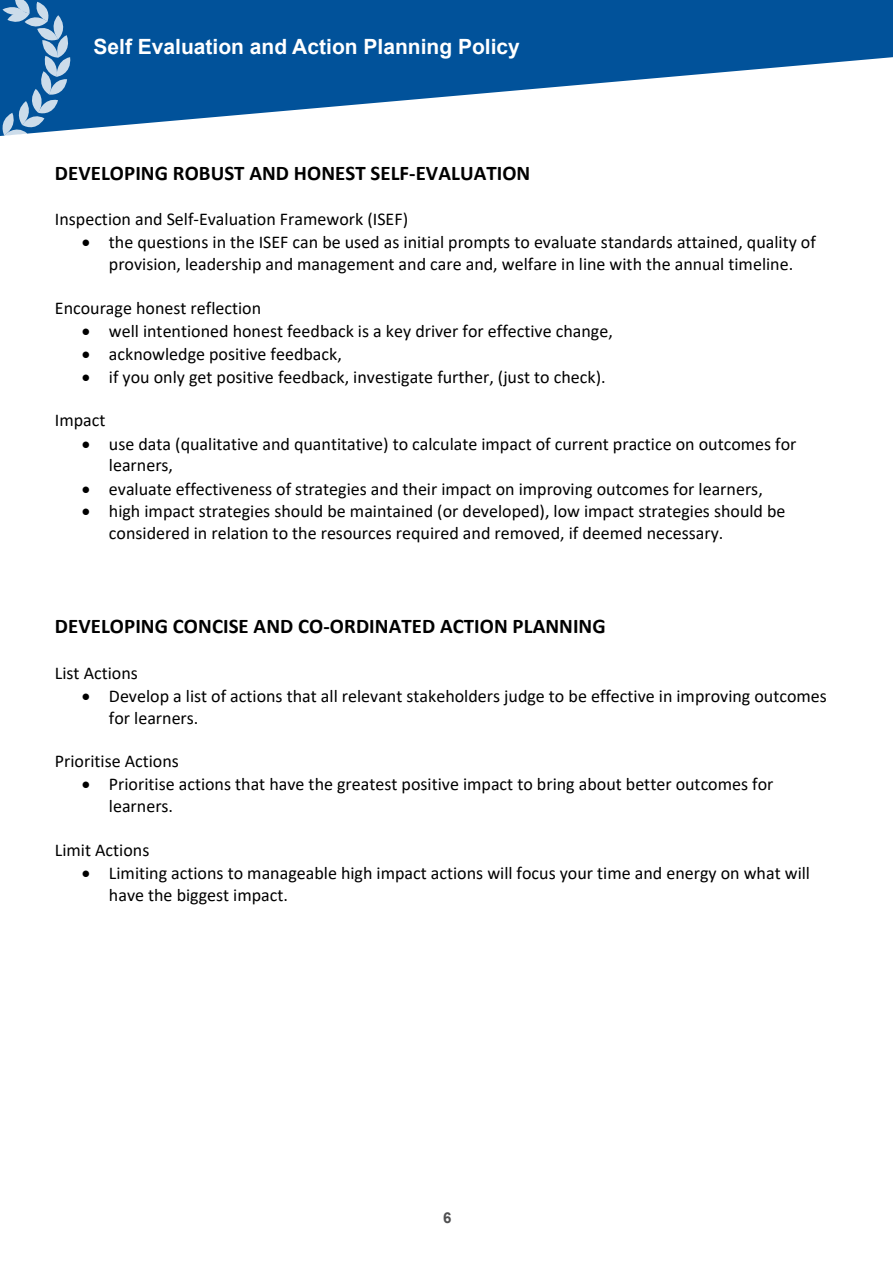
<style>
.page{position:relative;width:893px;height:1263px;background:#fff}
.page>*{position:absolute;margin:0;border:0;box-sizing:border-box;transform-origin:0 0}
.t1{font:700 21px "Arial";color:#fff}
.t2{font:700 20.85px "Calibri";letter-spacing:.005em;color:#000}
.t3{font:18px/21.9px "Calibri";color:#000}
.t4{font:700 15px "Arial";color:#505052}
</style>
<div class="page">
<svg style="left:72px;top:0;width:821px;height:130px;fill:#01529a"></svg>
<svg style="left:0;top:0;width:72px;height:136px;background:#3f7cb2"></svg>
<p class="t1" style="left:94px;top:33px;width:428px">Self Evaluation and Action Planning Policy</p>
<p class="t2" style="left:55px;top:158px;width:477px">DEVELOPING ROBUST AND HONEST SELF-EVALUATION</p>
<p class="t3" style="left:55px;top:207px;width:355px">Inspection and Self-Evaluation Framework (ISEF)</p>
<p class="t3" style="left:82px;top:230px;width:735px;text-align:center">• the questions in the ISEF can be used as initial prompts to evaluate standards attained, quality of provision, leadership and management and care and, welfare in line with the annual timeline.</p>
<p class="t3" style="left:55px;top:296px;width:208px">Encourage honest reflection</p>
<p class="t3" style="left:82px;top:319px;width:532px">• well intentioned honest feedback is a key driver for effective change,</p>
<p class="t3" style="left:82px;top:342px;width:261px">• acknowledge positive feedback,</p>
<p class="t3" style="left:82px;top:365px;width:525px">• if you only get positive feedback, investigate further, (just to check).</p>
<p class="t3" style="left:55px;top:409px;width:52px">Impact</p>
<p class="t3" style="left:109px;top:432px;width:689px;text-indent:-27px">• use data (qualitative and quantitative) to calculate impact of current practice on outcomes for learners,</p>
<p class="t3" style="left:82px;top:477px;width:682px">• evaluate effectiveness of strategies and their impact on improving outcomes for learners,</p>
<p class="t3" style="left:109px;top:500px;width:678px;text-indent:-27px">• high impact strategies should be maintained (or developed), low impact strategies should be considered in relation to the resources required and removed, if deemed necessary.</p>
<p class="t2" style="left:55px;top:612px;width:552px">DEVELOPING CONCISE AND CO-ORDINATED ACTION PLANNING</p>
<p class="t3" style="left:55px;top:661px;width:84px">List Actions</p>
<p class="t3" style="left:109px;top:684px;width:719px;text-indent:-27px">• Develop a list of actions that all relevant stakeholders judge to be effective in improving outcomes for learners.</p>
<p class="t3" style="left:55px;top:750px;width:125px">Prioritise Actions</p>
<p class="t3" style="left:109px;top:773px;width:666px;text-indent:-27px">• Prioritise actions that have the greatest positive impact to bring about better outcomes for learners.</p>
<p class="t3" style="left:55px;top:839px;width:96px">Limit Actions</p>
<p class="t3" style="left:109px;top:862px;width:703px;text-indent:-27px">• Limiting actions to manageable high impact actions will focus your time and energy on what will have the biggest impact.</p>
<p class="t4" style="left:443px;top:1207px;width:10px">6</p>
</div>
